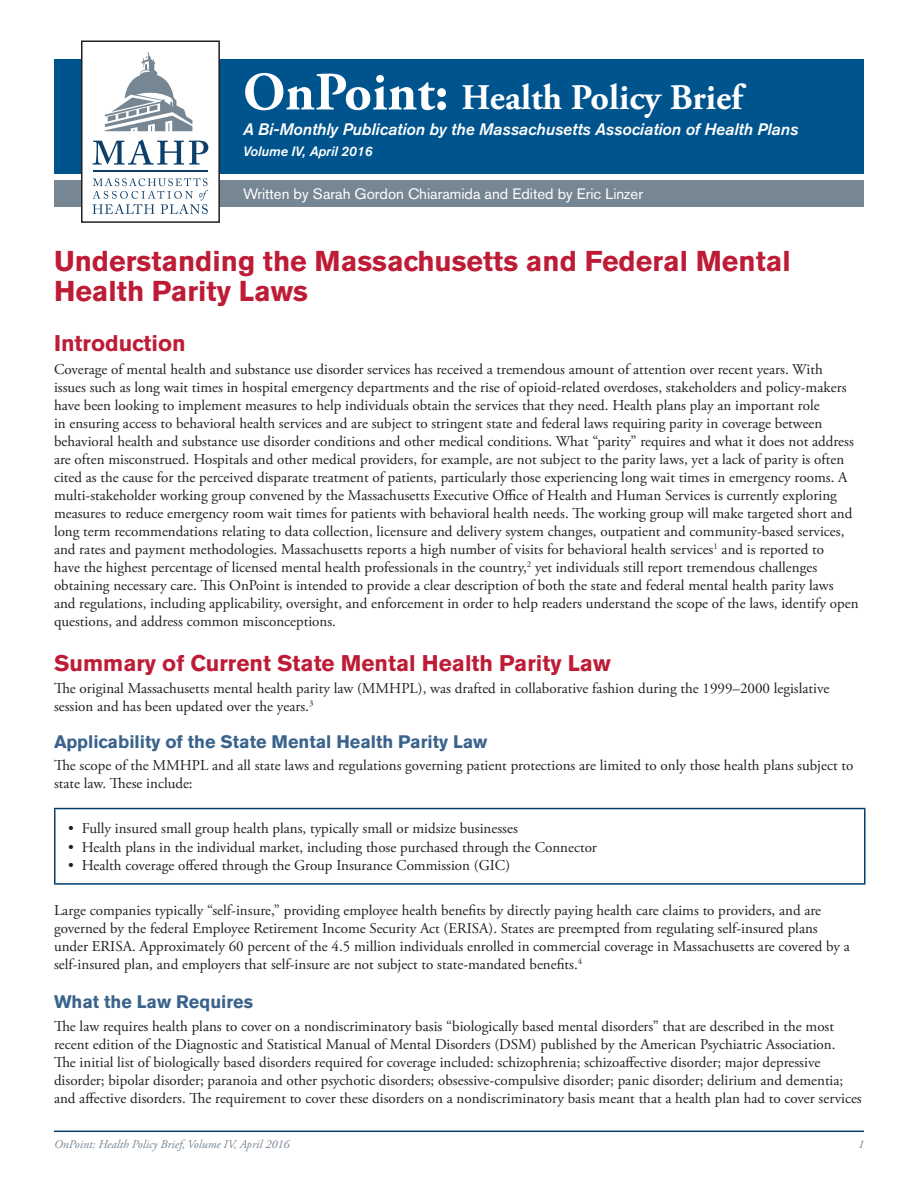
<style>
.page{position:relative;width:918px;height:1188px;background:#fff}
.page>*{position:absolute;margin:0;border:0;box-sizing:border-box;transform-origin:0 0}
.t1{font:700 36px "Adobe Garamond Pro";color:#fff}
.t2{font:700 28.5px/30px "Akzidenz Grotesk BE";color:#be1c36}
.t3{font:700 22.5px "Akzidenz Grotesk BE";color:#be1c36}
.t4{font:700 18px "Akzidenz Grotesk BE";color:#3a638c}
.t5{font:italic 500 16.5px "Akzidenz Grotesk BE";color:#fff}
.t6{font:15px/18px "Adobe Garamond Pro";color:#231f20}
.t7{font:15px "Akzidenz Grotesk BE";color:#fff}
.t8{font:italic 500 13.5px "Akzidenz Grotesk BE";color:#fff}
.t9{font:italic 12px "Adobe Garamond Pro";color:#778693}
.s1{font-size:54px}
</style>
<div class="page">
<hr style="left:54px;top:1131px;width:810px;height:1px;background:#0c3f6a">
<div style="left:54px;top:59px;width:810px;height:115px;background:#00548e"></div>
<div style="left:54px;top:180px;width:810px;height:27px;background:#778693"></div>
<div style="left:82px;top:41px;width:137px;height:181px;background:#fff"></div>
<svg style="left:93px;top:140px;width:115px;height:25px"></svg>
<hr style="left:93px;top:171px;width:115px;height:1px;background:#0c3f6a">
<svg style="left:93px;top:178px;width:115px;height:36px"></svg>
<svg style="left:105px;top:52px;width:87px;height:79px"></svg>
<div style="left:81px;top:40px;width:139px;height:183px;border:2px solid #231f20"></div>
<hr style="left:54px;top:808px;width:812px;height:1px;background:#003d6a">
<hr style="left:54px;top:809px;width:2px;height:74px;background:#003d6a">
<hr style="left:864px;top:809px;width:2px;height:74px;background:#003d6a">
<hr style="left:54px;top:883px;width:812px;height:2px;background:#003d6a">
<h1 class="t1" style="left:243px;top:77px;width:501px"><span class="s1">OnPoint:</span> Health Policy Brief</h1>
<p class="t5" style="left:243px;top:119px;width:557px">A Bi-Monthly Publication by the Massachusetts Association of Health Plans</p>
<p class="t8" style="left:243px;top:144px;width:131px">Volume IV, April 2016</p>
<p class="t7" style="left:243px;top:185px;width:402px">Written by Sarah Gordon Chiaramida and Edited by Eric Linzer</p>
<h2 class="t2" style="left:54px;top:247px;width:738px">Understanding the Massachusetts and Federal Mental<br>Health Parity Laws</h2>
<h3 class="t3" style="left:54px;top:330px;width:133px">Introduction</h3>
<p class="t6" style="left:54px;top:360px;width:806px">Coverage of mental health and substance use disorder services has received a tremendous amount of attention over recent years. With<br>issues such as long wait times in hospital emergency departments and the rise of opioid-related overdoses, stakeholders and policy-makers have been looking to implement measures to help individuals obtain the services that they need. Health plans play an important role<br>in ensuring access to behavioral health services and are subject to stringent state and federal laws requiring parity in coverage between behavioral health and substance use disorder conditions and other medical conditions. What “parity” requires and what it does not address are often misconstrued. Hospitals and other medical providers, for example, are not subject to the parity laws, yet a lack of parity is often cited as the cause for the perceived disparate treatment of patients, particularly those experiencing long wait times in emergency rooms. A multi-stakeholder working group convened by the Massachusetts Executive Office of Health and Human Services is currently exploring measures to reduce emergency room wait times for patients with behavioral health needs. The working group will make targeted short and long term recommendations relating to data collection, licensure and delivery system changes, outpatient and community-based services, and rates and payment methodologies. Massachusetts reports a high number of visits for behavioral health services<sup>1</sup> and is reported to<br>have the highest percentage of licensed mental health professionals in the country,<sup>2</sup> yet individuals still report tremendous challenges obtaining necessary care. This OnPoint is intended to provide a clear description of both the state and federal mental health parity laws and regulations, including applicability, oversight, and enforcement in order to help readers understand the scope of the laws, identify open questions, and address common misconceptions.</p>
<h3 class="t3" style="left:54px;top:650px;width:558px">Summary of Current State Mental Health Parity Law</h3>
<p class="t6" style="left:54px;top:680px;width:777px">The original Massachusetts mental health parity law (MMHPL), was drafted in collaborative fashion during the 1999–2000 legislative session and has been updated over the years.<sup>3</sup></p>
<p class="t4" style="left:54px;top:731px;width:435px">Applicability of the State Mental Health Parity Law</p>
<p class="t6" style="left:54px;top:757px;width:801px">The scope of the MMHPL and all state laws and regulations governing patient protections are limited to only those health plans subject to state law. These include:</p>
<p class="t6" style="left:68px;top:820px;width:451px">• Fully insured small group health plans, typically small or midsize businesses</p>
<p class="t6" style="left:68px;top:838px;width:530px">• Health plans in the individual market, including those purchased through the Connector</p>
<p class="t6" style="left:68px;top:857px;width:443px">• Health coverage offered through the Group Insurance Commission (GIC)</p>
<p class="t6" style="left:54px;top:901px;width:797px">Large companies typically “self-insure,” providing employee health benefits by directly paying health care claims to providers, and are governed by the federal Employee Retirement Income Security Act (ERISA). States are preempted from regulating self‑insured plans under ERISA. Approximately 60 percent of the 4.5 million individuals enrolled in commercial coverage in Massachusetts are covered by a self‑insured plan, and employers that self-insure are not subject to state-mandated benefits.<sup>4</sup></p>
<p class="t4" style="left:54px;top:992px;width:201px">What the Law Requires</p>
<p class="t6" style="left:54px;top:1018px;width:809px">The law requires health plans to cover on a nondiscriminatory basis “biologically based mental disorders” that are described in the most recent edition of the Diagnostic and Statistical Manual of Mental Disorders (DSM) published by the American Psychiatric Association.<br>The initial list of biologically based disorders required for coverage included: schizophrenia; schizoaffective disorder; major depressive disorder; bipolar disorder; paranoia and other psychotic disorders; obsessive-compulsive disorder; panic disorder; delirium and dementia; and affective disorders. The requirement to cover these disorders on a nondiscriminatory basis meant that a health plan had to cover services</p>
<p class="t9" style="left:54px;top:1136px;width:237px">OnPoint: Health Policy Brief, Volume IV, April 2016</p>
<p class="t9" style="left:858px;top:1136px;width:7px">1</p>
</div>
